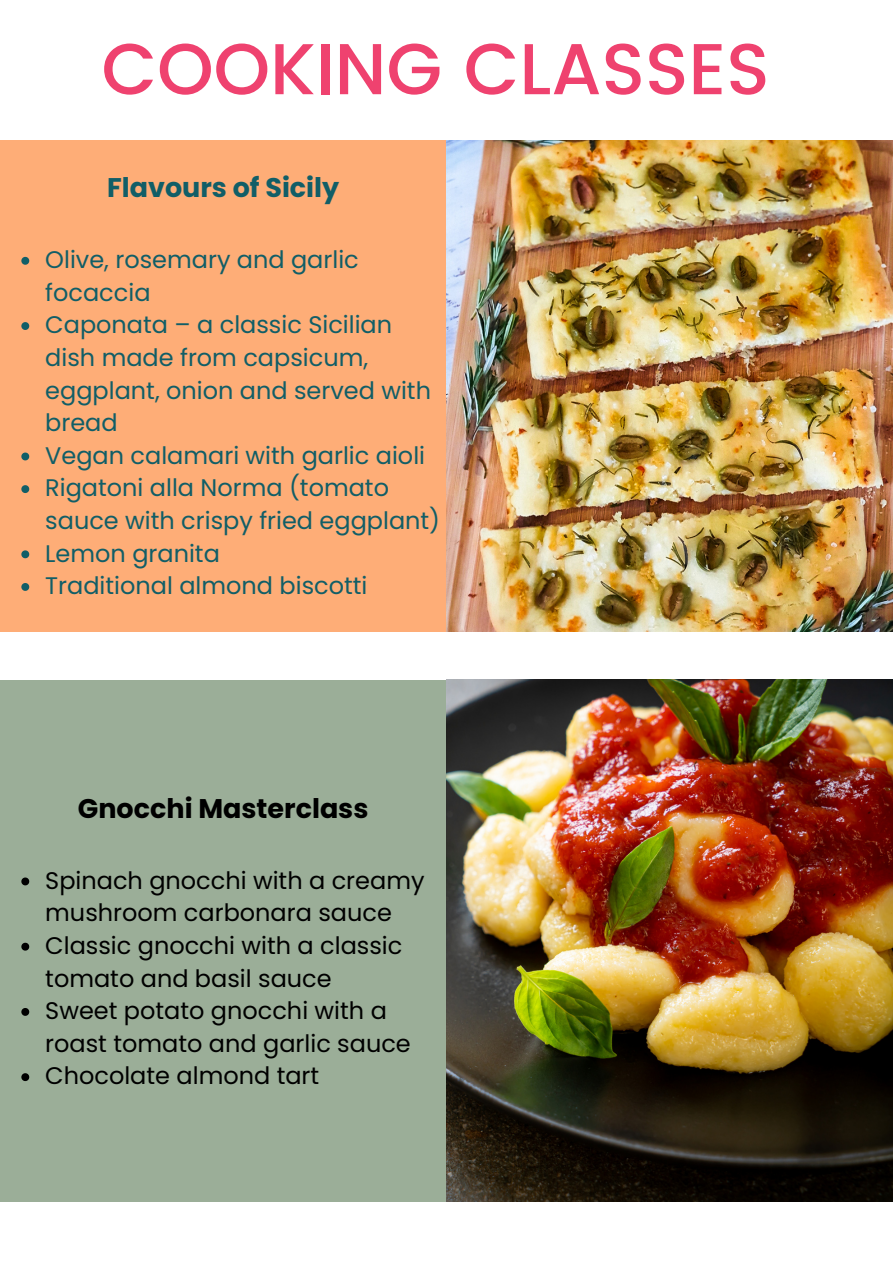
<style>
.page{position:relative;width:893px;height:1264px;background:#fff}
.page>*{position:absolute;margin:0;border:0;box-sizing:border-box;transform-origin:0 0}
.t1{font:500 72px "Poppins";color:#ef426f}
.t2{font:700 27px "Poppins";color:#000}
.t3{font:700 27px "Poppins";color:#115e67}
.t4{font:24px/32.5px "Poppins";color:#115e67}
.t5{font:24px/32.5px "Poppins";color:#000}
</style>
<div class="page">
<div style="left:0;top:140px;width:446px;height:491px;background:#fead77"></div>
<svg style="left:21px;top:257px;width:8px;height:8px"></svg>
<svg style="left:21px;top:322px;width:8px;height:8px"></svg>
<svg style="left:21px;top:452px;width:8px;height:8px"></svg>
<svg style="left:21px;top:485px;width:8px;height:8px"></svg>
<svg style="left:21px;top:550px;width:8px;height:8px"></svg>
<svg style="left:21px;top:583px;width:8px;height:8px"></svg>
<img style="left:446px;top:140px;width:446px;height:491px">
<div style="left:0;top:679px;width:446px;height:522px;background:#9bae98"></div>
<svg style="left:21px;top:877px;width:8px;height:8px"></svg>
<svg style="left:21px;top:942px;width:8px;height:8px"></svg>
<svg style="left:21px;top:1008px;width:8px;height:7px"></svg>
<svg style="left:21px;top:1073px;width:8px;height:8px"></svg>
<img style="left:446px;top:679px;width:446px;height:522px">
<h1 class="t1" style="left:101px;top:16px;width:669px">COOKING CLASSES</h1>
<p class="t3" style="left:107px;top:172px;width:234px">Flavours of Sicily</p>
<p class="t4" style="left:45px;top:243px;width:396px">Olive, rosemary and garlic focaccia<br>Caponata – a classic Sicilian dish made from capsicum, eggplant, onion and served with bread<br>Vegan calamari with garlic aioli<br>Rigatoni alla Norma (tomato sauce with crispy fried eggplant)<br>Lemon granita<br>Traditional almond biscotti</p>
<p class="t2" style="left:78px;top:792px;width:292px">Gnocchi Masterclass</p>
<p class="t5" style="left:45px;top:864px;width:381px">Spinach gnocchi with a creamy mushroom carbonara sauce<br>Classic gnocchi with a classic tomato and basil sauce<br>Sweet potato gnocchi with a roast tomato and garlic sauce<br>Chocolate almond tart</p>
</div>
